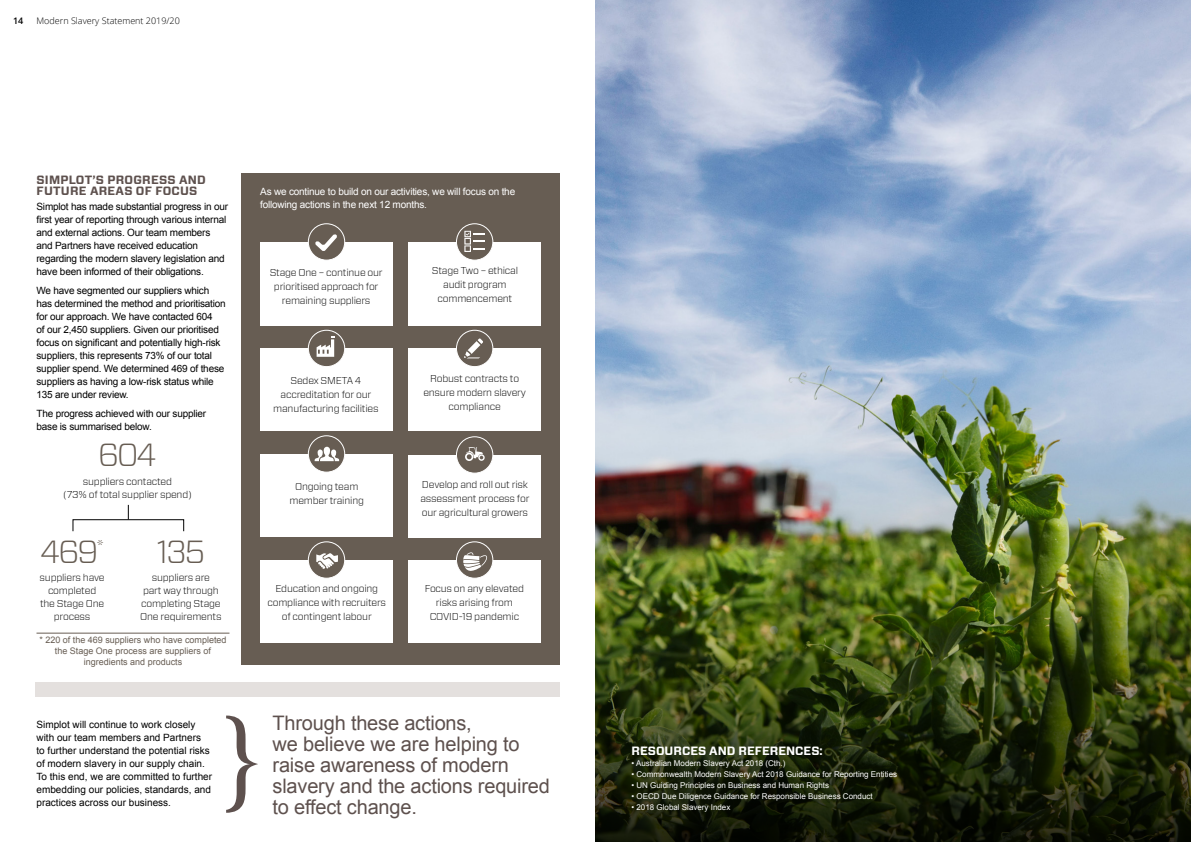
<style>
.page{position:relative;width:1191px;height:842px;background:#fff}
.page>*{position:absolute;margin:0;border:0;box-sizing:border-box;transform-origin:0 0}
.t1{font:300 32px "Forza";letter-spacing:-.08em;color:#675d53}
.t2{font:20px/21px "Arial";letter-spacing:-.01em;color:#5e514e}
.t3{font:700 12px/11px "Forza";letter-spacing:.02em;color:#5e514e}
.t4{font:700 12px "Forza";color:#fff}
.t5{font:10px/13px "Arial";letter-spacing:-.02em;color:#000}
.t6{font:300 10px/14px "Forza";letter-spacing:-.02em;color:#000;text-align:center}
.t7{font:10px/13px "Arial";color:#000}
.t8{font:10px/13px "Arial";letter-spacing:-.02em;color:#fff}
.t9{font:9px/10.8px "Arial";color:#675d53;text-align:center}
.t10{font:300 9px "Open Sans";color:#000}
.t11{font:600 9px "Open Sans";color:#000}
.t12{font:8px "Arial";color:#fff}
</style>
<div class="page">
<div style="left:35px;top:682px;width:524px;height:15px;background:#e4e0de"></div>
<div style="left:241px;top:174px;width:318px;height:491px;background:#675d53"></div>
<div style="left:260px;top:560px;width:133px;height:83px;background:#fff"></div>
<div style="left:260px;top:454px;width:133px;height:82px;background:#fff"></div>
<div style="left:260px;top:348px;width:133px;height:83px;background:#fff"></div>
<div style="left:260px;top:242px;width:133px;height:83px;background:#fff"></div>
<div style="left:408px;top:560px;width:133px;height:83px;background:#fff"></div>
<div style="left:408px;top:455px;width:133px;height:82px;background:#fff"></div>
<div style="left:408px;top:348px;width:133px;height:83px;background:#fff"></div>
<div style="left:408px;top:242px;width:133px;height:83px;background:#fff"></div>
<img style="left:595px;top:0;width:596px;height:568px">
<div style="left:308px;top:542px;width:37px;height:36px;background:#675d53;border-radius:50%"></div>
<div style="left:308px;top:541px;width:37px;height:38px;border:1px solid #fff;border-radius:50%"></div>
<svg style="left:316px;top:553px;width:22px;height:16px"></svg>
<div style="left:456px;top:330px;width:37px;height:37px;background:#675d53;border-radius:50%"></div>
<div style="left:456px;top:330px;width:37px;height:37px;border:1px solid #fff;border-radius:50%"></div>
<svg style="left:464px;top:338px;width:19px;height:20px"></svg>
<div style="left:456px;top:542px;width:37px;height:36px;background:#675d53;border-radius:50%"></div>
<div style="left:456px;top:541px;width:37px;height:38px;border:1px solid #fff;border-radius:50%"></div>
<svg style="left:463px;top:552px;width:24px;height:19px"></svg>
<svg style="left:308px;top:330px;width:37px;height:37px"></svg>
<div style="left:308px;top:330px;width:37px;height:37px;border:1px solid #fff;border-radius:50%"></div>
<svg style="left:316px;top:337px;width:18px;height:20px"></svg>
<div style="left:456px;top:437px;width:37px;height:36px;background:#675d53;border-radius:50%"></div>
<div style="left:456px;top:436px;width:37px;height:38px;border:1px solid #fff;border-radius:50%"></div>
<div style="left:456px;top:224px;width:37px;height:36px;background:#675d53;border-radius:50%"></div>
<div style="left:456px;top:223px;width:37px;height:38px;border:1px solid #fff;border-radius:50%"></div>
<svg style="left:464px;top:231px;width:21px;height:21px"></svg>
<img style="left:595px;top:568px;width:596px;height:274px">
<div style="left:308px;top:224px;width:37px;height:36px;background:#675d53;border-radius:50%"></div>
<div style="left:308px;top:223px;width:37px;height:38px;border:1px solid #fff;border-radius:50%"></div>
<svg style="left:315px;top:234px;width:22px;height:17px"></svg>
<div style="left:308px;top:436px;width:37px;height:36px;background:#675d53;border-radius:50%"></div>
<div style="left:308px;top:435px;width:37px;height:38px;border:1px solid #fff;border-radius:50%"></div>
<svg style="left:314px;top:447px;width:25px;height:14px"></svg>
<svg style="left:226px;top:715px;width:32px;height:98px"></svg>
<div style="left:73px;top:519px;width:111px;height:12px;border:1px solid #000"></div>
<svg style="left:128px;top:505px;width:1px;height:14px"></svg>
<svg style="left:465px;top:447px;width:20px;height:14px"></svg>
<hr style="left:36px;top:633px;width:193px;height:1px;background:#675d53">
<p class="t11" style="left:13px;top:14px;width:12px">14</p>
<p class="t10" style="left:36px;top:14px;width:145px">Modern Slavery Statement 2019/20</p>
<p class="t3" style="left:36px;top:174px;width:171px">SIMPLOT’S PROGRESS AND<br>FUTURE AREAS OF FOCUS</p>
<p class="t5" style="left:36px;top:200px;width:193px">Simplot has made substantial progress in our first year of reporting through various internal and external actions. Our team members and Partners have received education regarding the modern slavery legislation and have been informed of their obligations.</p>
<p class="t5" style="left:36px;top:284px;width:191px">We have segmented our suppliers which has determined the method and prioritisation for our approach. We have contacted 604<br>of our 2,450 suppliers. Given our prioritised focus on significant and potentially high-risk suppliers, this represents 73% of our total supplier spend. We determined 469 of these suppliers as having a low-risk status while 135 are under review.</p>
<p class="t5" style="left:36px;top:407px;width:171px">The progress achieved with our supplier base is summarised below.</p>
<h1 class="t1" style="left:98px;top:433px;width:61px">604</h1>
<p class="t6" style="left:63px;top:474px;width:130px;line-height:13px">suppliers contacted<br>(73% of total supplier spend)</p>
<h1 class="t1" style="left:40px;top:529px;width:66px">469<sup>*</sup></h1>
<p class="t6" style="left:40px;top:571px;width:67px;line-height:13px">suppliers have completed the Stage One process</p>
<h1 class="t1" style="left:156px;top:529px;width:50px">135</h1>
<p class="t6" style="left:140px;top:571px;width:83px;line-height:13px">suppliers are<br>part way through completing Stage<br>One requirements</p>
<p class="t9" style="left:39px;top:635px;width:189px">* 220 of the 469 suppliers who have completed the Stage One process are suppliers of ingredients and products</p>
<p class="t7" style="left:36px;top:718px;width:177px">Simplot will continue to work closely with our team members and Partners<br>to further understand the potential risks of modern slavery in our supply chain.<br>To this end, we are committed to further embedding our policies, standards, and practices across our business.</p>
<p class="t8" style="left:260px;top:185px;width:256px">As we continue to build on our activities, we will focus on the following actions in the next 12 months.</p>
<p class="t6" style="left:270px;top:265px;width:115px">Stage One – continue our prioritised approach for remaining suppliers</p>
<p class="t6" style="left:432px;top:263px;width:88px">Stage Two – ethical audit program commencement</p>
<p class="t6" style="left:273px;top:373px;width:107px">Sedex SMETA 4 accreditation for our manufacturing facilities</p>
<p class="t6" style="left:289px;top:479px;width:76px">Ongoing team member training</p>
<p class="t6" style="left:423px;top:371px;width:104px">Robust contracts to ensure modern slavery compliance</p>
<p class="t6" style="left:420px;top:477px;width:110px;text-align:left">Develop and roll out risk assessment process for our agricultural growers</p>
<p class="t6" style="left:267px;top:581px;width:120px">Education and ongoing compliance with recruiters of contingent labour</p>
<p class="t6" style="left:425px;top:581px;width:101px">Focus on any elevated risks arising from<br>COVID-19 pandemic</p>
<h2 class="t2" style="left:272px;top:712px;width:279px">Through these actions,<br>we believe we are helping to raise awareness of modern slavery and the actions required to effect change.</h2>
<p class="t4" style="left:631px;top:743px;width:193px">RESOURCES AND REFERENCES:</p>
<p class="t12" style="left:631px;top:758px;width:155px">• Australian Modern Slavery Act 2018 (Cth.)</p>
<p class="t12" style="left:631px;top:769px;width:267px">• Commonwealth Modern Slavery Act 2018 Guidance for Reporting Entities</p>
<p class="t12" style="left:631px;top:780px;width:199px">• UN Guiding Principles on Business and Human Rights</p>
<p class="t12" style="left:631px;top:791px;width:243px">• OECD Due Diligence Guidance for Responsible Business Conduct</p>
<p class="t12" style="left:631px;top:802px;width:100px">• 2018 Global Slavery Index</p>
</div>
